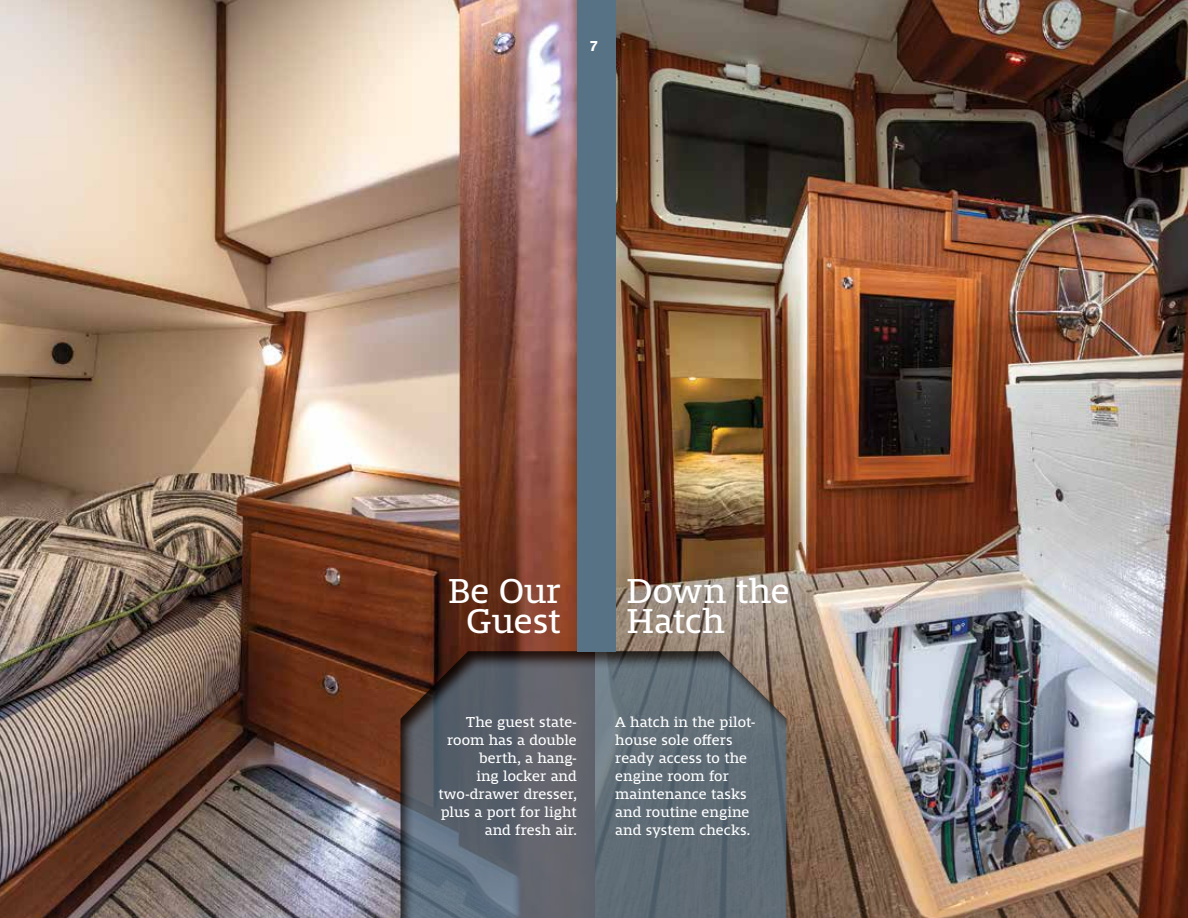
<style>
.page{position:relative;width:1188px;height:918px;background:#fff}
.page>*{position:absolute;margin:0;border:0;box-sizing:border-box;transform-origin:0 0}
.t1{font:36px/30px "Mislab Std";color:#fff;text-align:center}
.t2{font:15px/18px "Mislab Std";letter-spacing:.01em;color:#fff;text-align:right}
.t3{font:700 15px "Mislab Std";color:#fff}
</style>
<div class="page">
<img style="left:0;top:0;width:1188px;height:918px">
<svg style="left:399px;top:650px;width:388px;height:268px;background:#5d646c"></svg>
<div style="left:577px;top:0;width:38px;height:651px;background:#587285"></div>
<p class="t3" style="left:590px;top:39px;width:10px">7</p>
<h1 class="t1" style="left:448px;top:576px;width:114px">Be Our<br>Guest</h1>
<h1 class="t1" style="left:627px;top:576px;width:165px;text-align:left">Down the<br>Hatch</h1>
<p class="t2" style="left:438px;top:714px;width:140px">The guest state&shy;room has a double berth, a hang-<br>ing locker and two-drawer dresser, plus a port for light and fresh air.</p>
<p class="t2" style="left:615px;top:714px;width:142px;text-align:left">A hatch in the pilot&shy;house sole offers ready access to the engine room for maintenance tasks and routine engine and system checks.</p>
</div>
